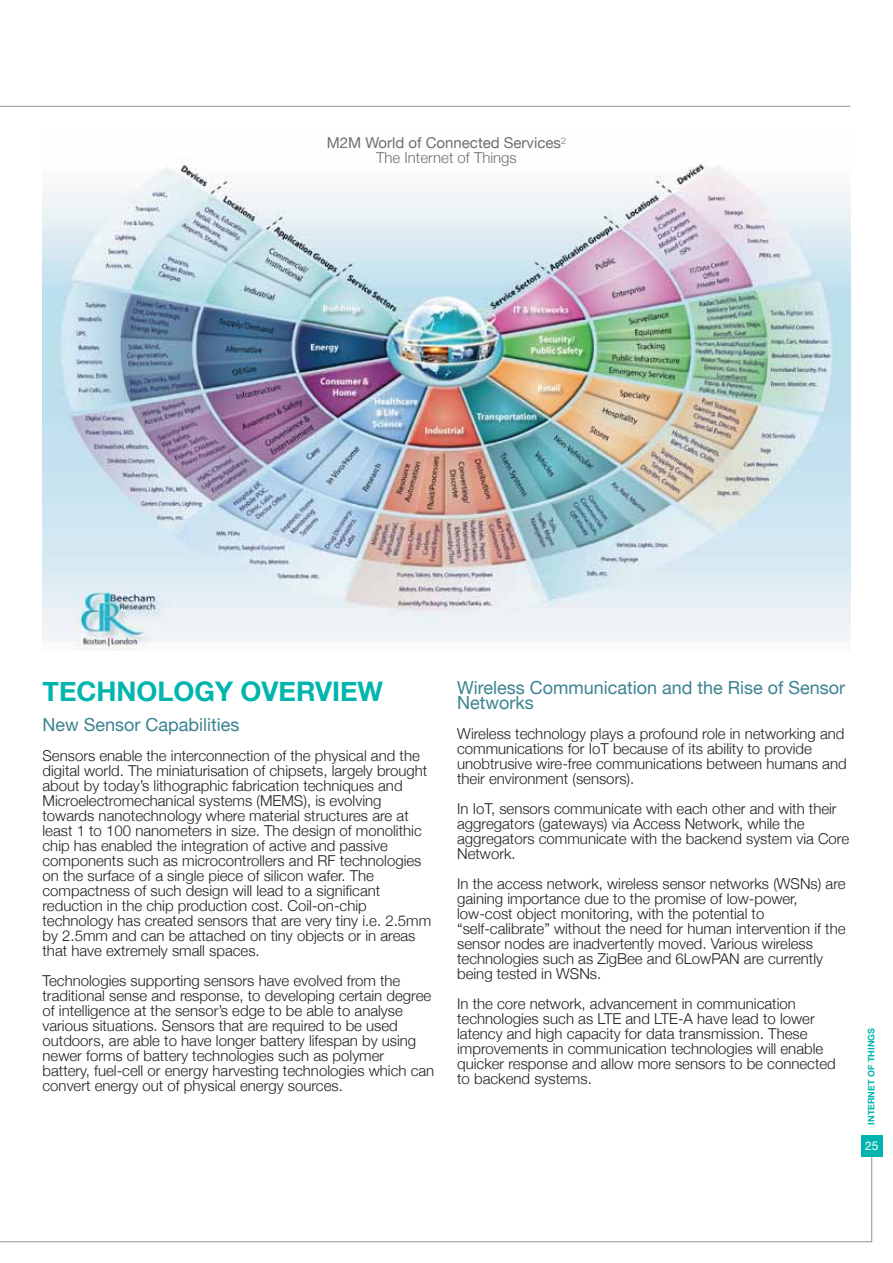
<style>
.page{position:relative;width:893px;height:1263px;background:#fff}
.page>*{position:absolute;margin:0;border:0;box-sizing:border-box;transform-origin:0 0}
.t1{font:700 27px "Helvetica Neue";color:#00b5ad}
.t2{font:18px/15px "Helvetica Neue";color:#3c8291}
.t3{font:300 15px/15px "Helvetica Neue";color:#231f20}
.t4{font:15px/15px "Helvetica Neue";color:#6d6e71;text-align:center}
.t5{font:12px "Helvetica Neue";color:#fff}
.t6{font:700 9px "Helvetica Neue";color:#00b5ad}
.s1{font-weight:300}
</style>
<div class="page">
<svg style="left:0;top:1157px;width:872px;height:85px"></svg>
<div style="left:861px;top:1135px;width:21px;height:22px;background:#00b5ad"></div>
<hr style="left:0;top:106px;width:850px;height:1px;background:#939598">
<img style="left:43px;top:158px;width:807px;height:493px">
<p class="t4" style="left:327px;top:135px;width:241px">M2M World of Connected Services<sup>2<br></sup><span class="s1">The Internet of Things</span></p>
<h1 class="t1" style="left:43px;top:674px;width:342px">TECHNOLOGY OVERVIEW</h1>
<p class="t2" style="left:43px;top:717px;width:198px">New Sensor Capabilities</p>
<p class="t3" style="left:43px;top:747px;width:390px">Sensors enable the interconnection of the physical and the digital world. The miniaturisation of chipsets, largely brought about by today’s lithographic fabrication techniques and Microelectromechanical systems (MEMS), is evolving towards nanotechnology where material structures are at least 1 to 100 nanometers in size. The design of monolithic chip has enabled the integration of active and passive components such as microcontrollers and RF technologies on the surface of a single piece of silicon wafer. The compactness of such design will lead to a significant reduction in the chip production cost. Coil-on-chip technology has created sensors that are very tiny i.e. 2.5mm by 2.5mm and can be attached on tiny objects or in areas that have extremely small spaces.</p>
<p class="t3" style="left:43px;top:972px;width:393px">Technologies supporting sensors have evolved from the traditional sense and response, to developing certain degree of intelligence at the sensor’s edge to be able to analyse various situations. Sensors that are required to be used outdoors, are able to have longer battery lifespan by using newer forms of battery technologies such as polymer battery, fuel-cell or energy harvesting technologies which can convert energy out of physical energy sources.</p>
<p class="t2" style="left:457px;top:680px;width:390px">Wireless Communication and the Rise of Sensor<br>Networks</p>
<p class="t3" style="left:457px;top:726px;width:391px">Wireless technology plays a profound role in networking and communications for IoT because of its ability to provide unobtrusive wire-free communications between humans and their environment (sensors).</p>
<p class="t3" style="left:457px;top:801px;width:394px">In IoT, sensors communicate with each other and with their aggregators (gateways) via Access Network, while the aggregators communicate with the backend system via Core Network.</p>
<p class="t3" style="left:457px;top:876px;width:390px">In the access network, wireless sensor networks (WSNs) are gaining importance due to the promise of low-power, low-cost object monitoring, with the potential to “self-calibrate” without the need for human intervention if the sensor nodes are inadvertently moved. Various wireless technologies such as ZigBee and 6LowPAN are currently being tested in WSNs.</p>
<p class="t3" style="left:457px;top:996px;width:380px">In the core network, advancement in communication technologies such as LTE and LTE-A have lead to lower latency and high capacity for data transmission. These improvements in communication technologies will enable quicker response and allow more sensors to be connected to backend systems.</p>
<p class="t6" style="left:866px;top:1125px;width:98px;rotate:-90deg">INTERNET OF THINGS</p>
<p class="t5" style="left:865px;top:1138px;width:15px">25</p>
</div>
